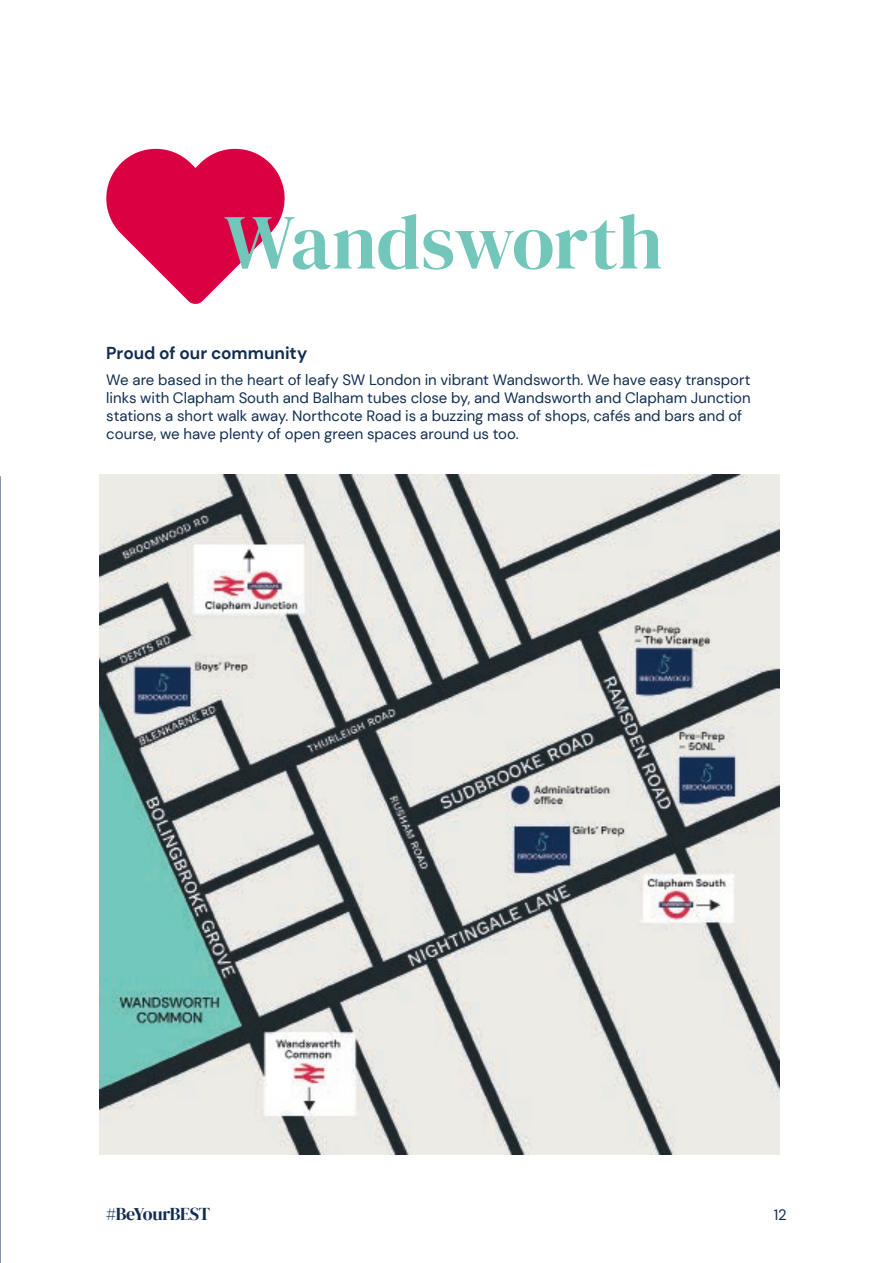
<style>
.page{position:relative;width:893px;height:1263px;background:#fff}
.page>*{position:absolute;margin:0;border:0;box-sizing:border-box;transform-origin:0 0}
.t1{font:77.7px "DM Serif Display";letter-spacing:-.005em;color:#73c6ba}
.t2{font:18px "DM Serif Display";letter-spacing:-.025em;color:#112e52}
.t3{font:700 17.25px "DM Sans";color:#112e52}
.t4{font:15px/18px "DM Sans";color:#112e52}
</style>
<div class="page">
<img style="left:99px;top:474px;width:681px;height:680px">
<svg style="left:106px;top:148px;width:179px;height:156px"></svg>
<h1 class="t1" style="left:224px;top:213px;width:440px">Wandsworth</h1>
<p class="t3" style="left:106px;top:346px;width:203px">Proud of our community</p>
<p class="t4" style="left:106px;top:371px;width:646px">We are based in the heart of leafy SW London in vibrant Wandsworth. We have easy transport links with Clapham South and Balham tubes close by, and Wandsworth and Clapham Junction stations a short walk away. Northcote Road is a buzzing mass of shops, cafés and bars and of course, we have plenty of open green spaces around us too.</p>
<p class="t2" style="left:106px;top:1208px;width:105px">#BeYourBEST</p>
<p class="t4" style="left:774px;top:1207px;width:14px">12</p>
</div>
